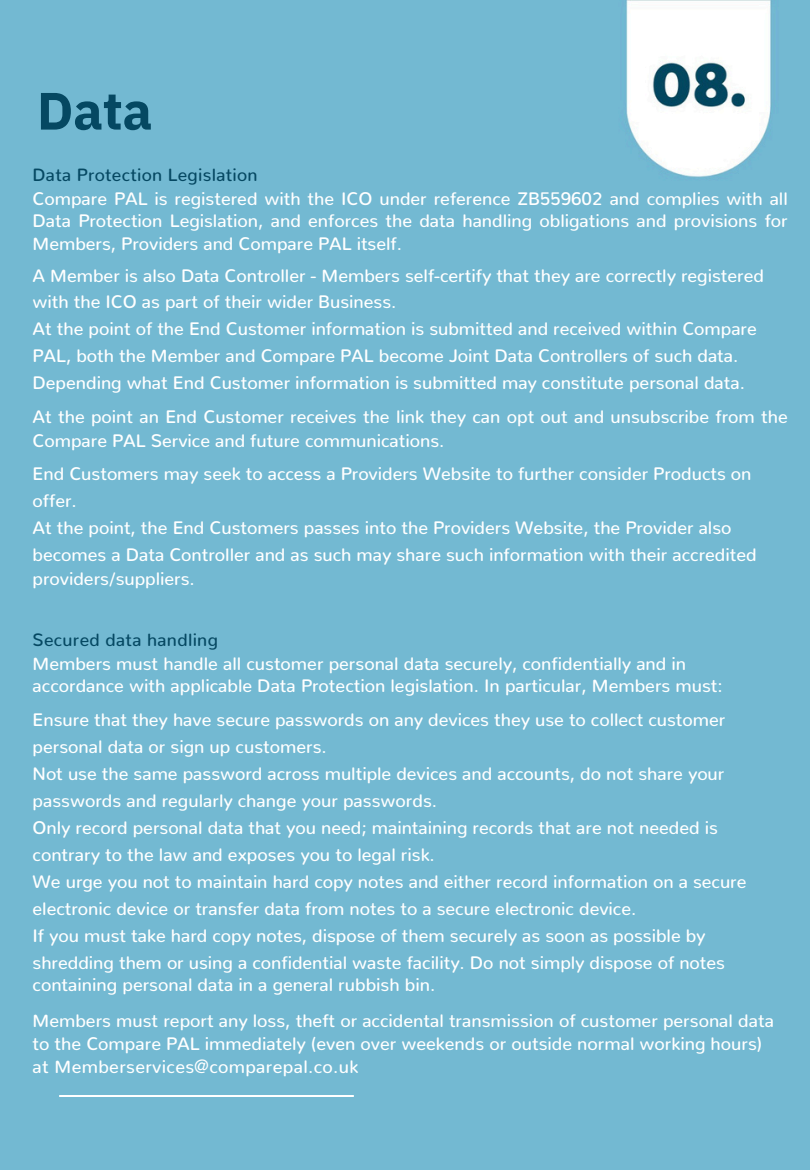
<style>
.page{position:relative;width:810px;height:1170px;background:#73b9d2}
.page>*{position:absolute;margin:0;border:0;box-sizing:border-box;transform-origin:0 0}
.t1{font:700 52.5px "IBM Plex Sans";color:#054862}
.t2{font:500 18px/22.5px "Nunito";color:#fff}
.t3{font:500 18px "Nunito";letter-spacing:.02em;color:#fff}
.t4{font:500 17.7px "Nunito";letter-spacing:.02em;color:#054862}
</style>
<div class="page">
<img style="left:54px;top:1095px;width:306px;height:1px">
<p class="t1" style="left:37px;top:76px;width:117px">Data</p>
<p class="t4" style="left:33px;top:164px;width:227px">Data Protection Legislation</p>
<p class="t2" style="left:33px;top:187px;width:757px;text-align:justify">Compare PAL is registered with the ICO under reference ZB559602 and complies with all Data Protection Legislation, and enforces the data handling obligations and provisions for Members, Providers and Compare PAL itself.</p>
<p class="t2" style="left:33px;top:265px;width:733px">A Member is also Data Controller - Members self-certify that they are correctly registered</p>
<p class="t2" style="left:33px;top:291px;width:365px">with the ICO as part of their wider Business.</p>
<p class="t2" style="left:33px;top:318px;width:726px">At the point of the End Customer information is submitted and received within Compare</p>
<p class="t2" style="left:33px;top:345px;width:707px">PAL, both the Member and Compare PAL become Joint Data Controllers of such data.</p>
<p class="t2" style="left:33px;top:372px;width:714px">Depending what End Customer information is submitted may constitute personal data.</p>
<p class="t2" style="left:33px;top:405px;width:757px;line-height:23.7px">At the point an End Customer receives the link they can opt out and unsubscribe from the<br>Compare PAL Service and future communications.</p>
<p class="t2" style="left:33px;top:463px;width:720px">End Customers may seek to access a Providers Website to further consider Products on</p>
<p class="t2" style="left:33px;top:490px;width:46px">offer.</p>
<p class="t2" style="left:33px;top:517px;width:700px">At the point, the End Customers passes into the Providers Website, the Provider also</p>
<p class="t2" style="left:33px;top:544px;width:726px">becomes a Data Controller and as such may share such information with their accredited</p>
<p class="t2" style="left:33px;top:567px;width:164px">providers/suppliers.</p>
<h1 class="t4" style="left:33px;top:629px;width:187px">Secured data handling</h1>
<p class="t2" style="left:33px;top:652px;width:692px">Members must handle all customer personal data securely, confidentially and in accordance with applicable Data Protection legislation. In particular, Members must:</p>
<p class="t2" style="left:33px;top:708px;width:694px">Ensure that they have secure passwords on any devices they use to collect customer</p>
<p class="t2" style="left:33px;top:735px;width:296px">personal data or sign up customers.</p>
<p class="t2" style="left:33px;top:762px;width:693px">Not use the same password across multiple devices and accounts, do not share your</p>
<p class="t2" style="left:33px;top:789px;width:406px">passwords and regularly change your passwords.</p>
<p class="t2" style="left:33px;top:816px;width:687px">Only record personal data that you need; maintaining records that are not needed is</p>
<p class="t2" style="left:33px;top:843px;width:404px">contrary to the law and exposes you to legal risk.</p>
<p class="t2" style="left:33px;top:870px;width:715px">We urge you not to maintain hard copy notes and either record information on a secure</p>
<p class="t2" style="left:33px;top:897px;width:605px">electronic device or transfer data from notes to a secure electronic device.</p>
<p class="t2" style="left:33px;top:924px;width:675px">If you must take hard copy notes, dispose of them securely as soon as possible by</p>
<p class="t2" style="left:33px;top:951px;width:694px">shredding them or using a confidential waste facility. Do not simply dispose of notes</p>
<p class="t2" style="left:33px;top:967px;width:743px;line-height:36px">containing personal data in a general rubbish bin.<br>Members must report any loss, theft or accidental transmission of customer personal data</p>
<p class="t2" style="left:33px;top:1032px;width:731px">to the Compare PAL immediately (even over weekends or outside normal working hours)</p>
<p class="t3" style="left:33px;top:1056px;width:327px">at Memberservices@comparepal.co.uk</p>
</div>
